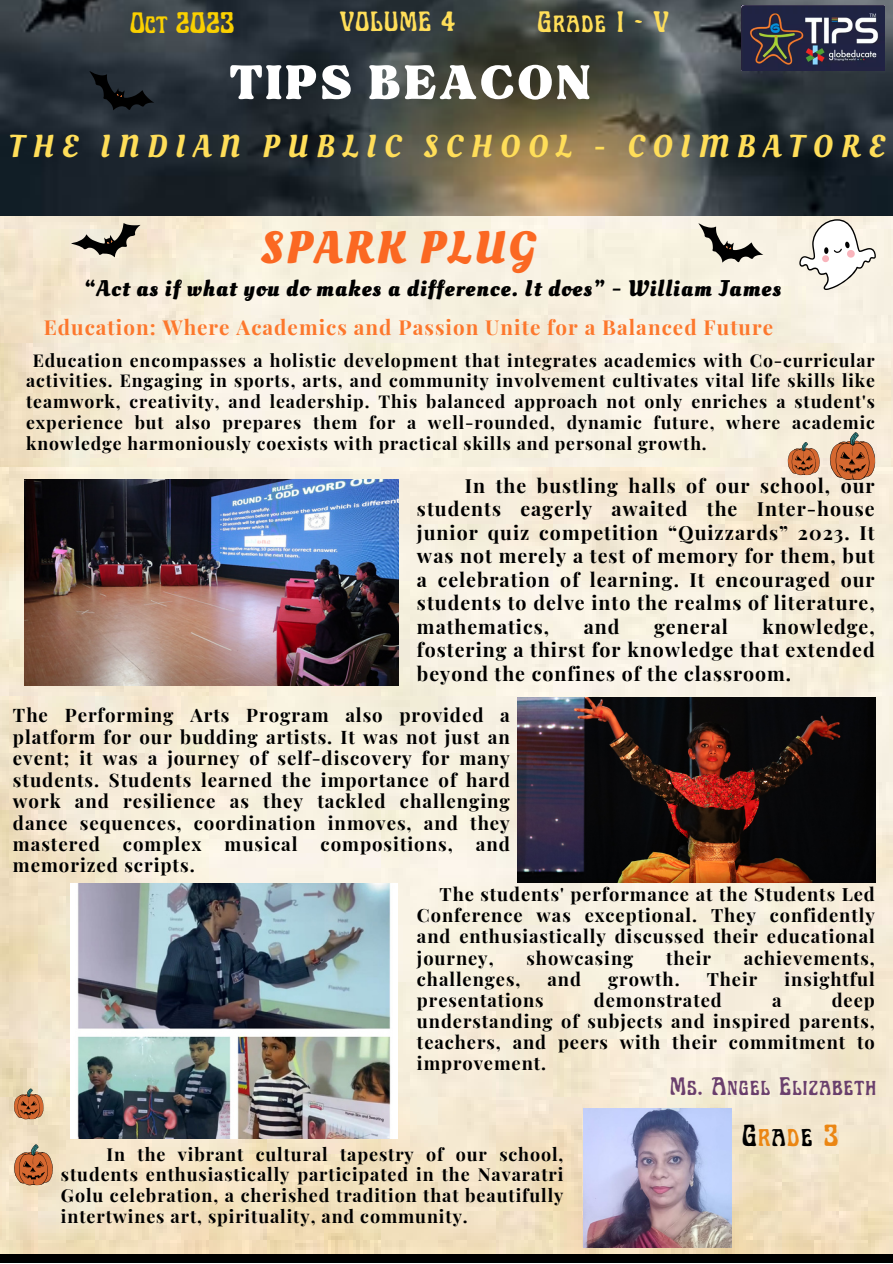
<style>
.page{position:relative;width:893px;height:1264px;background:#fff}
.page>*{position:absolute;margin:0;border:0;box-sizing:border-box;transform-origin:0 0}
.t1{font:66.45px "TAN Tangkiwood Display";letter-spacing:.05em;color:#fff}
.t2{font:700 45.3px "Oleo Script";letter-spacing:.05em;color:#fb6822}
.t3{font:31.5px "Oleo Script";letter-spacing:.25em;color:#ffde59}
.t4{font:30.45px "Art Nuvo";letter-spacing:.05em;color:#000}
.t5{font:29.7px "Art Nuvo";letter-spacing:.05em;color:#ffde59}
.t6{font:29.7px "Art Nuvo";color:#fad000}
.t7{font:27.9px "Art Nuvo";letter-spacing:.05em;color:#ffde59}
.t8{font:25.5px "Art Nuvo";letter-spacing:.05em;color:#6a3f6d}
.t9{font:700 22.5px "Oleo Script";letter-spacing:.05em;color:#000}
.t10{font:700 20.55px "Playfair Display";letter-spacing:.05em;color:#fd782d}
.t11{font:700 19.5px/23.4px "Playfair Display";letter-spacing:.05em;color:#000;text-align:justify}
.t12{font:700 18.6px/21.5px "Playfair Display";letter-spacing:.05em;color:#000;text-align:justify}
.t13{font:700 18.3px/21px "Playfair Display";letter-spacing:.05em;color:#000;text-align:justify}
.t14{font:700 17.85px/20.5px "Playfair Display";letter-spacing:.05em;color:#000;text-align:justify}
.t15{font:700 17.55px/20.9px "Playfair Display";letter-spacing:.05em;color:#000;text-align:justify}
.s1{color:#eb8613}
</style>
<div class="page">
<img style="left:0;top:216px;width:892px;height:251px">
<img style="left:0;top:467px;width:892px;height:786px">
<img style="left:0;top:0;width:892px;height:216px">
<img style="left:741px;top:6px;width:143px;height:65px">
<svg style="left:698px;top:223px;width:65px;height:39px;background:#afaa9f"></svg>
<svg style="left:89px;top:71px;width:65px;height:39px;background:#1b2127"></svg>
<svg style="left:71px;top:201px;width:75px;height:72px;background:#a49e92"></svg>
<svg style="left:786px;top:441px;width:34px;height:35px"></svg>
<svg style="left:828px;top:431px;width:47px;height:50px;background:#c58a66"></svg>
<svg style="left:13px;top:1087px;width:31px;height:33px"></svg>
<svg style="left:13px;top:1143px;width:41px;height:43px;background:#c48861"></svg>
<svg style="left:799px;top:219px;width:76px;height:71px"></svg>
<img style="left:584px;top:1108px;width:147px;height:138px">
<img style="left:25px;top:479px;width:373px;height:206px">
<img style="left:518px;top:697px;width:357px;height:185px">
<img style="left:70px;top:884px;width:327px;height:254px">
<p class="t6" style="left:130px;top:10px;width:106px">Oct 2023</p>
<p class="t7" style="left:340px;top:10px;width:116px">VOLUME 4</p>
<p class="t5" style="left:537px;top:10px;width:133px">Grade I - V</p>
<p class="t1" style="left:230px;top:58px;width:361px">TIPS BEACON</p>
<p class="t3" style="left:9px;top:125px;width:877px">THE INDIAN PUBLIC SCHOOL - COIMBATORE</p>
<p class="t2" style="left:260px;top:217px;width:276px">SPARK PLUG</p>
<p class="t9" style="left:84px;top:274px;width:698px">“Act as if what you do makes a difference. It does” - William James</p>
<p class="t10" style="left:44px;top:313px;width:731px">Education: Where Academics and Passion Unite for a Balanced Future</p>
<p class="t15" style="left:26px;top:349px;width:850px;text-indent:6px">Education encompasses a holistic development that integrates academics with Co-curricular activities. Engaging in sports, arts, and community involvement cultivates vital life skills like teamwork, creativity, and leadership. This balanced approach not only enriches a student's experience but also prepares them for a well-rounded, dynamic future, where academic knowledge harmoniously coexists with practical skills and personal growth.</p>
<p class="t11" style="left:417px;top:473px;width:459px;text-indent:48px">In the bustling halls of our school, our students eagerly awaited the Inter-house junior quiz competition “Quizzards” 2023. It was not merely a test of memory for them, but a celebration of learning. It encouraged our students to delve into the realms of literature, mathematics,</p>
<p class="t11" style="left:417px;top:614px;width:459px;text-indent:345px">knowledge, fostering a thirst for knowledge that extended beyond the confines of the classroom.</p>
<p class="t11" style="left:583px;top:614px;width:37px">and</p>
<p class="t11" style="left:654px;top:614px;width:75px">general</p>
<p class="t12" style="left:13px;top:703px;width:498px">The Performing Arts Program also provided a platform for our budding artists. It was not just an event; it was a journey of self-discovery for many students. Students learned the importance of hard work and resilience as they tackled challenging dance sequences, coordination inmoves, and they mastered complex musical compositions, and memorized scripts.</p>
<p class="t13" style="left:417px;top:883px;width:459px;text-indent:23px">The students' performance at the Students Led Conference was exceptional. They confidently and enthusiastically discussed their educational journey,</p>
<p class="t13" style="left:526px;top:946px;width:108px">showcasing</p>
<p class="t13" style="left:666px;top:946px;width:46px">their</p>
<p class="t13" style="left:743px;top:946px;width:132px">achievements,</p>
<p class="t13" style="left:417px;top:967px;width:105px">challenges,</p>
<p class="t13" style="left:547px;top:967px;width:35px">and</p>
<p class="t13" style="left:608px;top:967px;width:73px">growth.</p>
<p class="t13" style="left:706px;top:967px;width:52px">Their</p>
<p class="t13" style="left:784px;top:967px;width:92px">insightful</p>
<p class="t13" style="left:417px;top:988px;width:128px">presentations</p>
<p class="t13" style="left:594px;top:988px;width:129px">demonstrated</p>
<p class="t13" style="left:772px;top:988px;width:11px">a</p>
<p class="t13" style="left:417px;top:988px;width:459px;text-indent:414px">deep understanding of subjects and inspired parents, teachers, and peers with their commitment to improvement.</p>
<p class="t14" style="left:61px;top:1142px;width:504px;text-indent:46px">In the vibrant cultural tapestry of our school, students enthusiastically participated in the Navaratri Golu celebration, a cherished tradition that beautifully intertwines art, spirituality, and community.</p>
<p class="t8" style="left:670px;top:1075px;width:208px">Ms. Angel Elizabeth</p>
<p class="t4" style="left:742px;top:1123px;width:98px">G<span class="s1">r</span>a<span class="s1">d</span>e <span class="s1">3</span></p>
</div>
